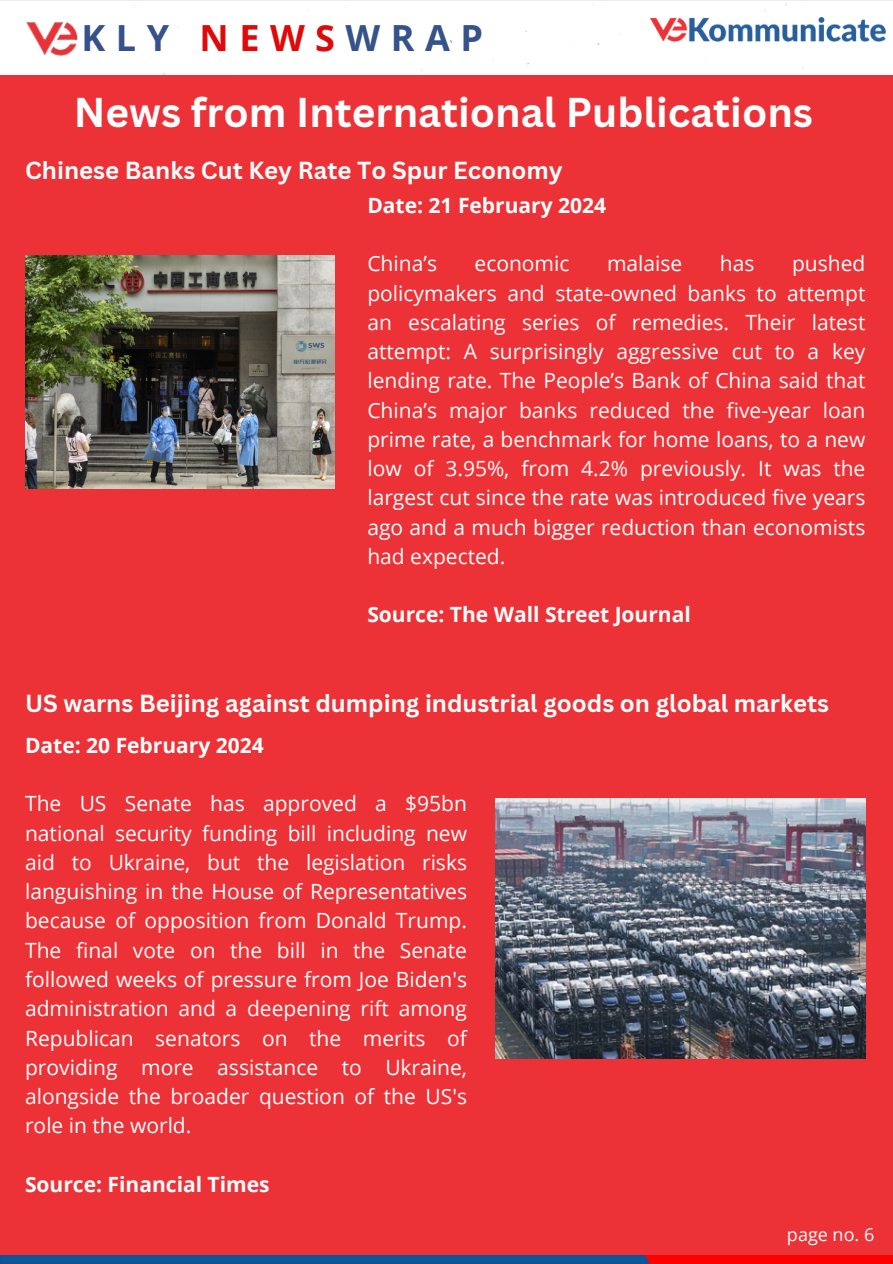
<style>
.page{position:relative;width:893px;height:1264px;background:#fff}
.page>*{position:absolute;margin:0;border:0;box-sizing:border-box;transform-origin:0 0}
.t1{font:700 40.5px "Canva Sans";color:#fff}
.t2{font:700 36px "Open Sans";letter-spacing:.29em;color:#36528b}
.t3{font:700 24px "Canva Sans";color:#fff}
.t4{font:21px/29.2px "Open Sans";color:#fff;text-align:justify}
.t5{font:700 21px "Open Sans";color:#fff}
.t6{font:18px "Open Sans";color:#fefefe}
.s1{color:#e00909}
</style>
<div class="page">
<div style="left:0;top:6px;width:892px;height:1257px;background:#ed3237"></div>
<div style="left:0;top:4px;width:892px;height:71px;background:#fff"></div>
<img style="left:0;top:1255px;width:892px;height:8px">
<img style="left:25px;top:22px;width:53px;height:35px">
<img style="left:647px;top:18px;width:238px;height:27px">
<img style="left:25px;top:256px;width:309px;height:232px">
<img style="left:495px;top:798px;width:370px;height:260px">
<p class="t2" style="left:82px;top:13px;width:403px">KLY <span class="s1">NEWS</span>WRAP</p>
<h5 class="t1" style="left:74px;top:84px;width:740px">News from International Publications</h5>
<h5 class="t3" style="left:25px;top:153px;width:539px">Chinese Banks Cut Key Rate To Spur Economy</h5>
<h4 class="t5" style="left:367px;top:190px;width:240px">Date: 21 February 2024</h4>
<h3 class="t4" style="left:367px;top:248px;width:71px">China’s</h3>
<h3 class="t4" style="left:474px;top:248px;width:96px">economic</h3>
<h3 class="t4" style="left:607px;top:248px;width:77px">malaise</h3>
<h3 class="t4" style="left:719px;top:248px;width:36px">has</h3>
<h3 class="t4" style="left:367px;top:248px;width:499px;text-indent:424px">pushed policymakers and state-owned banks to attempt an escalating series of remedies. Their latest attempt: A surprisingly aggressive cut to a key lending rate. The People’s Bank of China said that China’s major banks reduced the five-year loan prime rate, a benchmark for home loans, to a new low of 3.95%, from 4.2% previously. It was the largest cut since the rate was introduced five years ago and a much bigger reduction than economists had expected.</h3>
<h4 class="t5" style="left:367px;top:600px;width:325px">Source: The Wall Street Journal</h4>
<h4 class="t3" style="left:25px;top:686px;width:805px">US warns Beijing against dumping industrial goods on global markets</h4>
<p class="t5" style="left:25px;top:730px;width:240px">Date: 20 February 2024</p>
<p class="t4" style="left:25px;top:788px;width:443px">The US Senate has approved a $95bn national security funding bill including new aid to Ukraine, but the legislation risks languishing in the House of Representatives because of opposition from Donald Trump.<br>The final vote on the bill in the Senate followed weeks of pressure from Joe Biden's administration and a deepening rift among Republican senators on the merits of providing more assistance to Ukraine, alongside the broader question of the US's role in the world.</p>
<p class="t5" style="left:25px;top:1169px;width:246px">Source: Financial Times</p>
<h4 class="t6" style="left:786px;top:1221px;width:89px">page no. 6</h4>
</div>
